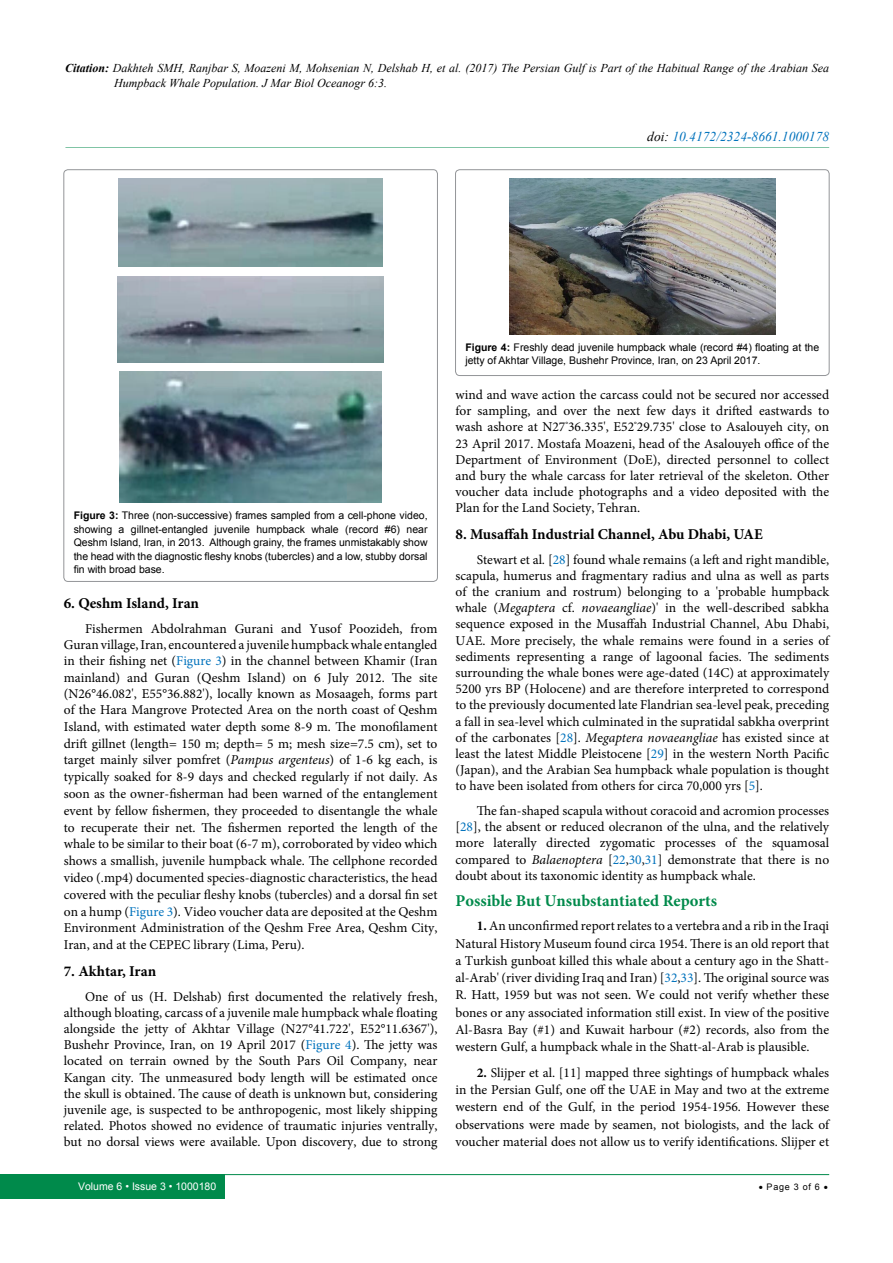
<style>
.page{position:relative;width:893px;height:1263px;background:#fff}
.page>*{position:absolute;margin:0;border:0;box-sizing:border-box;transform-origin:0 0}
.t1{font:700 16.5px "Minion Pro";color:#008a4b}
.t2{font:700 15px "Minion Pro";color:#000}
.t3{font:13.5px/16.2px "Minion Pro";color:#000;text-align:justify}
.t4{font:italic 13.5px "Times New Roman";color:#0072bc}
.t5{font:italic 12px/15px "Times New Roman";color:#000}
.t6{font:10.5px/13.5px "Arial";color:#000;text-align:justify}
.t7{font:10.5px "Arial";color:#fff}
.t8{font:9px "Arial";letter-spacing:.08em;color:#000}
.s1{font-weight:700}
.s2{color:#000}
.s3{color:#0072bc}
.s4{font-style:italic}
</style>
<div class="page">
<div style="left:0;top:1174px;width:225px;height:25px;background:#008a4b"></div>
<hr style="left:221px;top:1174px;width:608px;height:1px;background:#008a4b">
<hr style="left:65px;top:147px;width:764px;height:1px;background:#008a4b">
<div style="left:64px;top:170px;width:373px;height:411px;border:1px solid #939598;border-radius:4px"></div>
<img style="left:119px;top:178px;width:263px;height:89px">
<img style="left:117px;top:276px;width:267px;height:86px">
<img style="left:120px;top:371px;width:261px;height:132px">
<div style="left:455px;top:170px;width:374px;height:206px;border:1px solid #939598;border-radius:4px"></div>
<img style="left:509px;top:178px;width:266px;height:157px">
<p class="t5" style="left:114px;top:60px;width:716px;text-indent:-49px"><span class="s1">Citation:</span> Dakhteh SMH, Ranjbar S, Moazeni M, Mohsenian N, Delshab H, et al. (2017) The Persian Gulf is Part of the Habitual Range of the Arabian Sea<br>Humpback Whale Population. J Mar Biol Oceanogr 6:3.</p>
<p class="t4" style="left:647px;top:127px;width:183px"><span class="s2">doi:</span> 10.4172/2324-8661.1000178</p>
<p class="t6" style="left:74px;top:509px;width:355px"><span class="s1">Figure 3:</span> Three (non-successive) frames sampled from a cell-phone video, showing a gillnet-entangled juvenile humpback whale (record #6) near Qeshm Island, Iran, in 2013. Although grainy, the frames unmistakably show the head with the diagnostic fleshy knobs (tubercles) and a low, stubby dorsal fin with broad base.</p>
<p class="t2" style="left:64px;top:593px;width:137px">6. Qeshm Island, Iran</p>
<p class="t3" style="left:64px;top:620px;width:375px;line-height:16.6px;text-indent:21px">Fishermen Abdolrahman Gurani and Yusof Poozideh, from Guran village, Iran, encountered a juvenile humpback whale entangled in their fishing net (<span class="s3">Figure 3</span>) in the channel between Khamir (Iran mainland) and Guran (Qeshm Island) on 6 July 2012. The site (N26°46.082', E55°36.882'), locally known as Mosaageh, forms part of the Hara Mangrove Protected Area on the north coast of Qeshm Island, with estimated water depth some 8-9 m. The monofilament drift gillnet (length= 150 m; depth= 5 m; mesh size=7.5 cm), set to target mainly silver pomfret (<span class="s4">Pampus argenteus</span>) of 1-6 kg each, is typically soaked for 8-9 days and checked regularly if not daily. As soon as the owner-fisherman had been warned of the entanglement event by fellow fishermen, they proceeded to disentangle the whale to recuperate their net. The fishermen reported the length of the whale to be similar to their boat (6-7 m), corroborated by video which shows a smallish, juvenile humpback whale. The cellphone recorded video (.mp4) documented species-diagnostic characteristics, the head covered with the peculiar fleshy knobs (tubercles) and a dorsal fin set on a hump (<span class="s3">Figure 3</span>). Video voucher data are deposited at the Qeshm Environment Administration of the Qeshm Free Area, Qeshm City, Iran, and at the CEPEC library (Lima, Peru).</p>
<p class="t2" style="left:64px;top:960px;width:94px">7. Akhtar, Iran</p>
<p class="t3" style="left:64px;top:988px;width:375px;text-indent:21px">One of us (H. Delshab) first documented the relatively fresh, although bloating, carcass of a juvenile male humpback whale floating alongside the jetty of Akhtar Village (N27°41.722', E52°11.6367'), Bushehr Province, Iran, on 19 April 2017 (<span class="s3">Figure 4</span>). The jetty was located on terrain owned by the South Pars Oil Company, near Kangan city. The unmeasured body length will be estimated once the skull is obtained. The cause of death is unknown but, considering juvenile age, is suspected to be anthropogenic, most likely shipping related. Photos showed no evidence of traumatic injuries ventrally, but no dorsal views were available. Upon discovery, due to strong</p>
<p class="t6" style="left:465px;top:341px;width:355px"><span class="s1">Figure 4:</span> Freshly dead juvenile humpback whale (record #4) floating at the jetty of Akhtar Village, Bushehr Province, Iran, on 23 April 2017.</p>
<p class="t3" style="left:455px;top:387px;width:375px">wind and wave action the carcass could not be secured nor accessed for sampling, and over the next few days it drifted eastwards to wash ashore at N27<sup>°</sup>36.335', E52<sup>°</sup>29.735' close to Asalouyeh city, on 23 April 2017. Mostafa Moazeni, head of the Asalouyeh office of the Department of Environment (DoE), directed personnel to collect and bury the whale carcass for later retrieval of the skeleton. Other voucher data include photographs and a video deposited with the Plan for the Land Society, Tehran.</p>
<p class="t2" style="left:455px;top:523px;width:309px">8. Musaffah Industrial Channel, Abu Dhabi, UAE</p>
<p class="t3" style="left:455px;top:551px;width:375px;text-indent:21px">Stewart et al<span class="s4">.</span> [<span class="s3">28</span>] found whale remains (a left and right mandible, scapula, humerus and fragmentary radius and ulna as well as parts of the cranium and rostrum) belonging to a 'probable humpback whale (<span class="s4">Megaptera</span> cf. <span class="s4">novaeangliae</span>)' in the well-described sabkha sequence exposed in the Musaffah Industrial Channel, Abu Dhabi, UAE. More precisely, the whale remains were found in a series of sediments representing a range of lagoonal facies. The sediments surrounding the whale bones were age-dated (14C) at approximately 5200 yrs BP (Holocene) and are therefore interpreted to correspond to the previously documented late Flandrian sea-level peak, preceding a fall in sea-level which culminated in the supratidal sabkha overprint of the carbonates [<span class="s3">28</span>]. <span class="s4">M</span>e<span class="s4">gaptera novaeangliae</span> has existed since at least the latest Middle Pleistocene [<span class="s3">29</span>] in the western North Pacific (Japan), and the Arabian Sea humpback whale population is thought to have been isolated from others for circa 70,000 yrs [<span class="s3">5</span>].</p>
<p class="t3" style="left:455px;top:803px;width:375px;text-indent:21px">The fan-shaped scapula without coracoid and acromion processes [<span class="s3">28</span>], the absent or reduced olecranon of the ulna, and the relatively more laterally directed zygomatic processes of the squamosal compared to <span class="s4">Balaenoptera</span> [<span class="s3">22</span>,<span class="s3">30</span>,<span class="s3">31</span>] demonstrate that there is no doubt about its taxonomic identity as humpback whale.</p>
<p class="t1" style="left:455px;top:889px;width:263px">Possible But Unsubstantiated Reports</p>
<p class="t3" style="left:455px;top:917px;width:375px;line-height:17.2px;text-indent:21px"><span class="s1">1.</span> An unconfirmed report relates to a vertebra and a rib in the Iraqi Natural History Museum found circa 1954. There is an old report that a Turkish gunboat killed this whale about a century ago in the Shatt&shy;al-Arab' (river dividing Iraq and Iran) [<span class="s3">32</span>,<span class="s3">33</span>]. The original source was R. Hatt, 1959 but was not seen. We could not verify whether these bones or any associated information still exist. In view of the positive Al-Basra Bay (#1) and Kuwait harbour (#2) records, also from the western Gulf, a humpback whale in the Shatt-al-Arab is plausible.</p>
<p class="t3" style="left:455px;top:1064px;width:375px;line-height:17.2px;text-indent:21px"><span class="s1">2.</span> Slijper et al. [11] mapped three sightings of humpback whales in the Persian Gulf, one off the UAE in May and two at the extreme western end of the Gulf, in the period 1954-1956. However these observations were made by seamen, not biologists, and the lack of voucher material does not allow us to verify identifications. Slijper et</p>
<p class="t7" style="left:78px;top:1180px;width:140px">Volume 6 • Issue 3 • 1000180</p>
<p class="t8" style="left:759px;top:1181px;width:71px">• Page 3 of 6 •</p>
</div>
